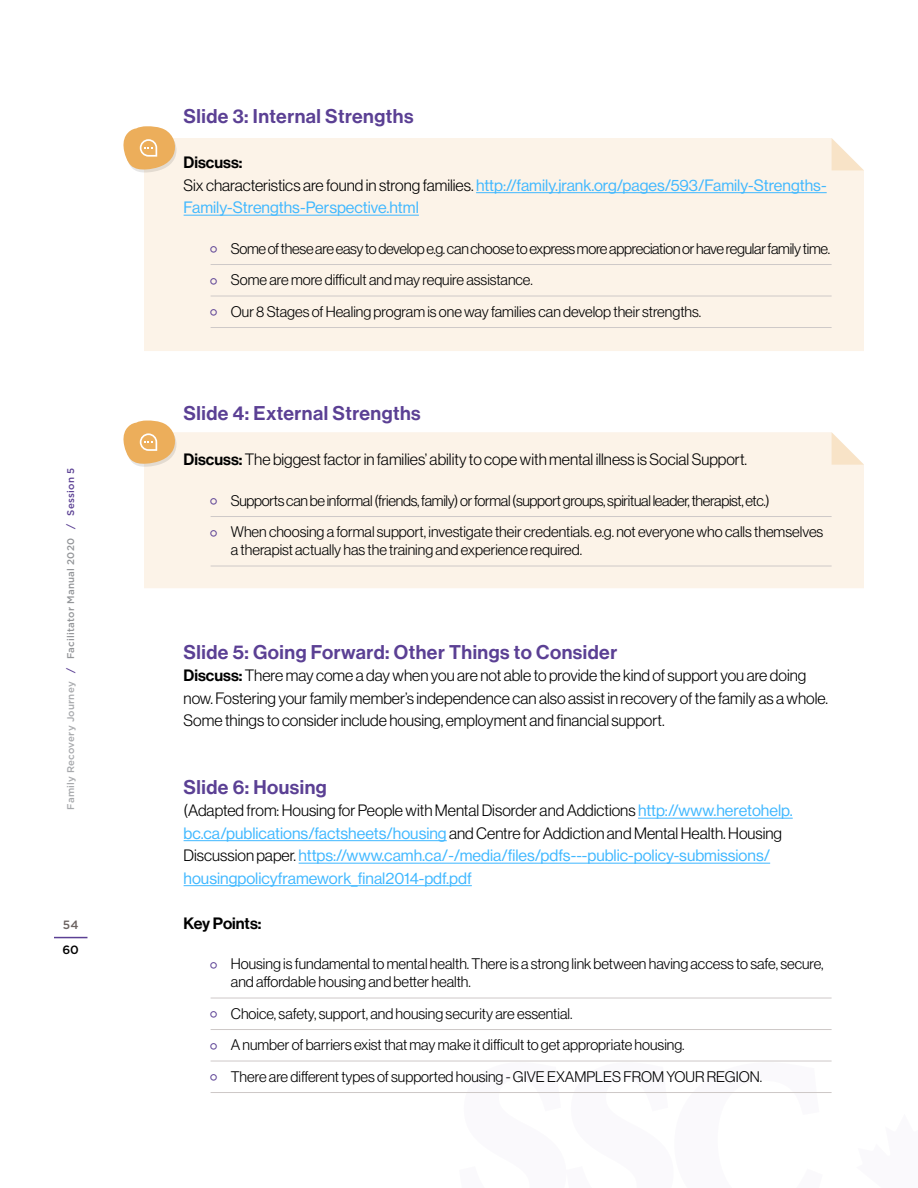
<style>
.page{position:relative;width:918px;height:1188px;background:#fff}
.page>*{position:absolute;margin:0;border:0;box-sizing:border-box;transform-origin:0 0}
.t1{font:19.5px "N Haas Grotesk DS Pro 65 Md";letter-spacing:.025em;color:#5b4094}
.t2{font:16.2px/22.5px "N Haas Grotesk DS Pro 45 Lt";color:#000}
.t3{font:16.2px/22.5px "N Haas Grotesk DS Pro 55 Rg";color:#40b8ff}
.t4{font:16.2px "N Haas Grotesk DS Pro 65 Md";color:#000}
.t5{font:15px/31.5px "N Haas Grotesk DS Pro 45 Lt";color:#000}
.t6{font:500 12px "Gotham HTF";color:#6c6361}
.t7{font:500 12px "Gotham HTF";color:#000}
.t8{font:500 9.75px "Gotham HTF";letter-spacing:.025em;color:#a7a9ac}
.s1{color:#5b4094}
.s2{color:#939598}
.s3{font-family:"N Haas Grotesk DS Pro 45 Lt";color:#000}
.s4{font-family:"N Haas Grotesk DS Pro 65 Md"}
.s5{font-family:"N Haas Grotesk DS Pro 55 Rg";color:#40b8ff}
</style>
<div class="page">
<hr style="left:54px;top:937px;width:33px;height:1px;background:#5b4094">
<div style="left:144px;top:432px;width:720px;height:156px;background:#fcf3e8"></div>
<svg style="left:832px;top:432px;width:32px;height:33px"></svg>
<svg style="left:123px;top:420px;width:56px;height:47px"></svg>
<div style="left:144px;top:138px;width:720px;height:213px;background:#fcf3e8"></div>
<svg style="left:832px;top:138px;width:32px;height:32px"></svg>
<svg style="left:123px;top:126px;width:56px;height:47px"></svg>
<hr style="left:476px;top:192px;width:351px;height:1px;background:#40b8ff">
<hr style="left:184px;top:215px;width:235px;height:1px;background:#40b8ff">
<hr style="left:211px;top:264px;width:621px;height:1px;background:#cec9c8">
<hr style="left:211px;top:296px;width:621px;height:1px;background:#cec9c8">
<hr style="left:211px;top:327px;width:621px;height:1px;background:#cec9c8">
<hr style="left:211px;top:516px;width:621px;height:1px;background:#cec9c8">
<hr style="left:211px;top:566px;width:621px;height:1px;background:#cec9c8">
<hr style="left:638px;top:818px;width:155px;height:1px;background:#40b8ff">
<hr style="left:184px;top:840px;width:263px;height:1px;background:#40b8ff">
<hr style="left:299px;top:863px;width:471px;height:1px;background:#40b8ff">
<hr style="left:184px;top:885px;width:288px;height:1px;background:#40b8ff">
<hr style="left:211px;top:998px;width:621px;height:1px;background:#cec9c8">
<hr style="left:211px;top:1029px;width:621px;height:1px;background:#cec9c8">
<hr style="left:211px;top:1061px;width:621px;height:1px;background:#cec9c8">
<hr style="left:211px;top:1092px;width:621px;height:1px;background:#cec9c8">
<svg style="left:211px;top:246px;width:13px;height:7px"></svg>
<svg style="left:211px;top:278px;width:14px;height:7px"></svg>
<svg style="left:211px;top:309px;width:14px;height:7px"></svg>
<svg style="left:211px;top:498px;width:13px;height:7px"></svg>
<svg style="left:211px;top:530px;width:14px;height:7px"></svg>
<p class="t8" style="left:65px;top:810px;width:343px;rotate:-90deg">Family Recovery Journey <span class="s1">/</span> <span class="s2">Facilitator Manual 2020</span> <span class="s1">/ Session 5</span></p>
<p class="t6" style="left:63px;top:918px;width:17px">54</p>
<p class="t7" style="left:62px;top:943px;width:18px">60</p>
<h1 class="t1" style="left:184px;top:105px;width:231px">Slide 3: Internal Strengths</h1>
<p class="t4" style="left:184px;top:153px;width:60px">Discuss:</p>
<p class="t3" style="left:184px;top:174px;width:645px"><span class="s3">Six characteristics are found in strong families.</span> http://family.jrank.org/pages/593/Family-Strengths-<br>Family-Strengths-Perspective.html</p>
<p class="t5" style="left:231px;top:233px;width:601px">Some of these are easy to develop e.g. can choose to express more appreciation or have regular family time.<br>Some are more difficult and may require assistance.<br>Our 8 Stages of Healing program is one way families can develop their strengths.</p>
<h1 class="t1" style="left:184px;top:402px;width:239px">Slide 4: External Strengths</h1>
<p class="t2" style="left:184px;top:448px;width:565px"><span class="s4">Discuss:</span> The biggest factor in families’ ability to cope with mental illness is Social Support.</p>
<p class="t5" style="left:231px;top:485px;width:594px">Supports can be informal (friends, family) or formal (support groups, spiritual leader, therapist, etc.)<br>When choosing a formal support, investigate their credentials. e.g. not everyone who calls themselves</p>
<p class="t5" style="left:231px;top:534px;width:353px">a therapist actually has the training and experience required.</p>
<h1 class="t1" style="left:184px;top:640px;width:435px">Slide 5: Going Forward: Other Things to Consider</h1>
<p class="t2" style="left:184px;top:664px;width:646px"><span class="s4">Discuss:</span> There may come a day when you are not able to provide the kind of support you are doing now. Fostering your family member’s independence can also assist in recovery of the family as a whole.<br>Some things to consider include housing, employment and financial support.</p>
<h1 class="t1" style="left:184px;top:775px;width:145px">Slide 6: Housing</h1>
<p class="t2" style="left:184px;top:799px;width:611px">(Adapted from: Housing for People with Mental Disorder and Addictions <span class="s5">http://www.heretohelp. bc.ca/publications/factsheets/housing</span> and Centre for Addiction and Mental Health. Housing</p>
<p class="t3" style="left:184px;top:844px;width:588px"><span class="s3">Discussion paper.</span> https://www.camh.ca/-/media/files/pdfs---public-policy-submissions/ housingpolicyframework_final2014-pdf.pdf</p>
<p class="t4" style="left:184px;top:913px;width:79px">Key Points:</p>
<p class="t5" style="left:231px;top:955px;width:594px;line-height:18px">Housing is fundamental to mental health. There is a strong link between having access to safe, secure, and affordable housing and better health.</p>
<p class="t5" style="left:231px;top:998px;width:533px">Choice, safety, support, and housing security are essential.<br>A number of barriers exist that may make it difficult to get appropriate housing.<br>There are different types of supported housing - GIVE EXAMPLES FROM YOUR REGION.</p>
</div>
